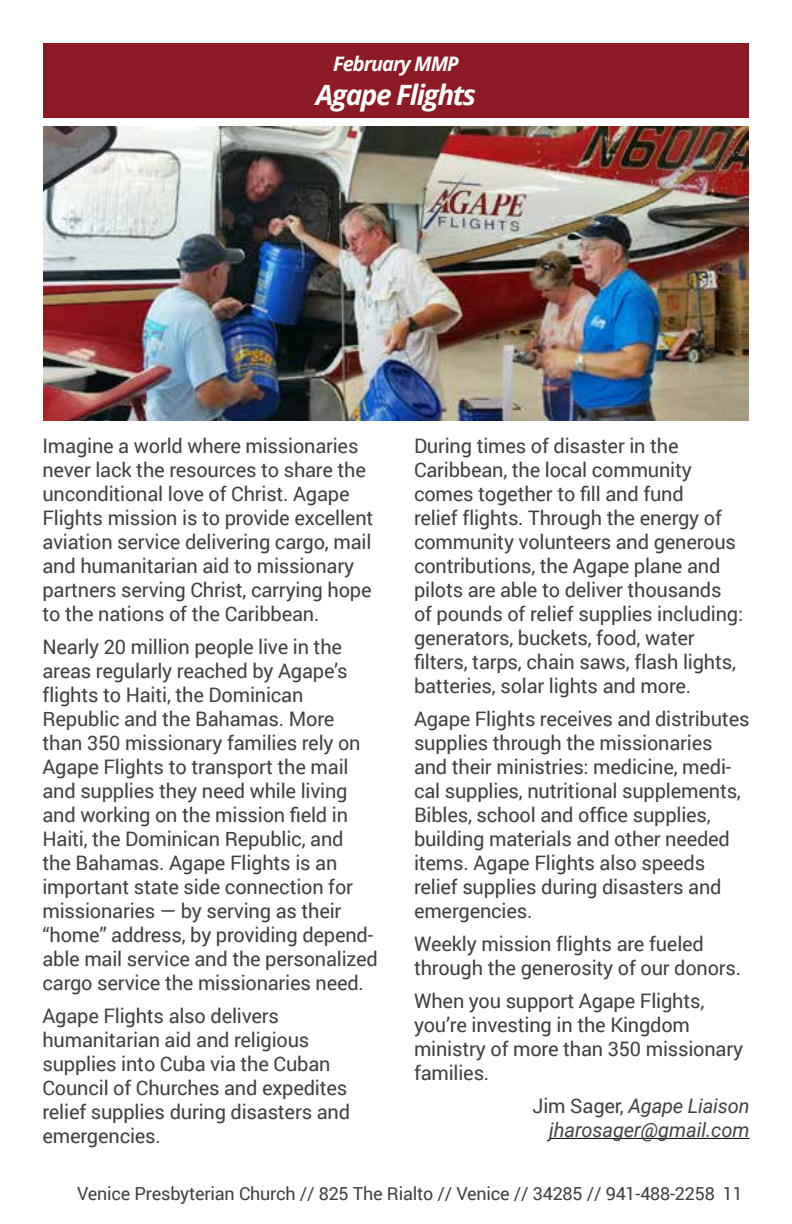
<style>
.page{position:relative;width:792px;height:1224px;background:#fff}
.page>*{position:absolute;margin:0;border:0;box-sizing:border-box;transform-origin:0 0}
.t1{font:italic 700 28px "Open Sans";letter-spacing:-.05em;color:#fff}
.t2{font:20px/24px "Roboto";letter-spacing:-.01em;color:#414042}
.t3{font:italic 20px/24px "Roboto";letter-spacing:-.005em;color:#414042;text-align:right}
.t4{font:italic 700 20px "Open Sans";letter-spacing:-.05em;color:#fff}
.t5{font:18px "Roboto";letter-spacing:-.01em;color:#414042}
.s1{font-style:normal}
</style>
<div class="page">
<div style="left:43px;top:43px;width:706px;height:75px;background:#8c1923"></div>
<img style="left:43px;top:126px;width:706px;height:294px">
<hr style="left:549px;top:1138px;width:201px;height:1px;background:#000">
<p class="t4" style="left:333px;top:50px;width:127px">February MMP</p>
<h1 class="t1" style="left:316px;top:75px;width:162px">Agape Flights</h1>
<p class="t2" style="left:42px;top:433px;width:332px">Imagine a world where missionaries never lack the resources to share the unconditional love of Christ. Agape Flights mission is to provide excellent aviation service delivering cargo, mail and humanitarian aid to missionary partners serving Christ, carrying hope to the nations of the Caribbean.</p>
<p class="t2" style="left:42px;top:634px;width:337px">Nearly 20 million people live in the areas regularly reached by Agape’s flights to Haiti, the Dominican Republic and the Bahamas. More than 350 missionary families rely on Agape Flights to transport the mail and supplies they need while living and working on the mission field in Haiti, the Dominican Republic, and<br>the Bahamas. Agape Flights is an important state side connection for missionaries — by serving as their “home” address, by providing depend&shy;able mail service and the personalized cargo service the missionaries need.</p>
<p class="t2" style="left:42px;top:1003px;width:309px">Agape Flights also delivers humanitarian aid and religious supplies into Cuba via the Cuban<br>Council of Churches and expedites relief supplies during disasters and emergencies.</p>
<p class="t2" style="left:414px;top:433px;width:331px">During times of disaster in the Caribbean, the local community comes together to fill and fund<br>relief flights. Through the energy of community volunteers and generous contributions, the Agape plane and pilots are able to deliver thousands of pounds of relief supplies including: generators, buckets, food, water filters, tarps, chain saws, flash lights, batteries, solar lights and more.</p>
<p class="t2" style="left:414px;top:706px;width:337px">Agape Flights receives and distributes supplies through the missionaries and their ministries: medicine, medi&shy;cal supplies, nutritional supplements, Bibles, school and office supplies, building materials and other needed items. Agape Flights also speeds relief supplies during disasters and emergencies.</p>
<p class="t2" style="left:414px;top:931px;width:329px">Weekly mission flights are fueled through the generosity of our donors.</p>
<p class="t2" style="left:414px;top:988px;width:331px">When you support Agape Flights, you’re investing in the Kingdom ministry of more than 350 missionary families.</p>
<p class="t3" style="left:533px;top:1093px;width:218px"><span class="s1">Jim Sager,</span> Agape Liaison jharosager@gmail.com</p>
<p class="t5" style="left:77px;top:1181px;width:667px">Venice Presbyterian Church // 825 The Rialto // Venice // 34285 // 941-488-2258 11</p>
</div>
